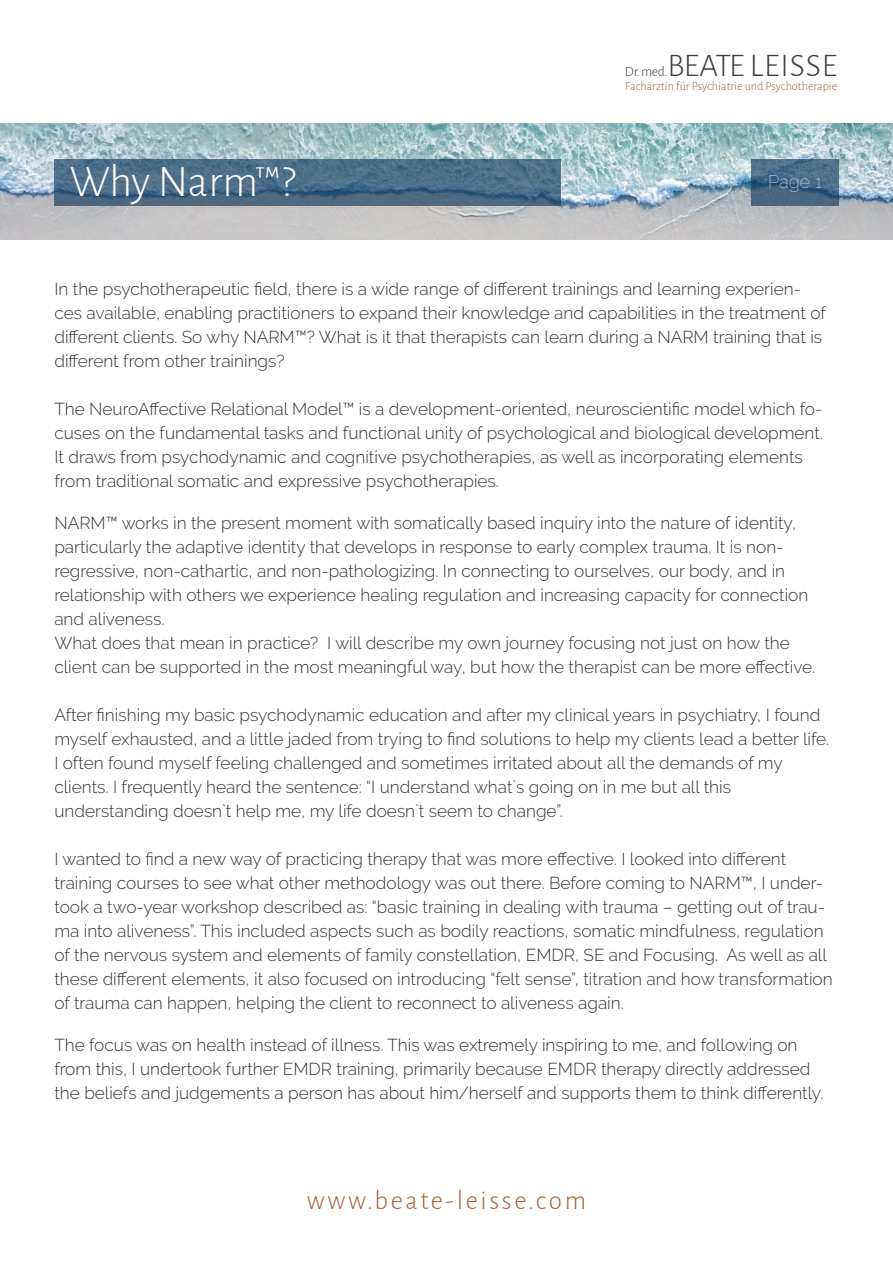
<style>
.page{position:relative;width:893px;height:1263px;background:#fff}
.page>*{position:absolute;margin:0;border:0;box-sizing:border-box;transform-origin:0 0}
.t1{font:300 45px "Alegreya Sans";letter-spacing:-.01em;color:#fff}
.t2{font:300 33px "Alegreya Sans";letter-spacing:.025em;color:#3e3e3f}
.t3{font:300 27px "Alegreya Sans";letter-spacing:.1em;color:#a6633b}
.t4{font:100 18px "Raleway";color:#fff}
.t5{font:300 17.25px/24px "Raleway";color:#303436}
.t6{font:300 14.1px "Alegreya Sans";color:#3e3e3f}
.t7{font:300 12.3px "Alegreya Sans";color:#a6613b}
</style>
<div class="page">
<img style="left:0;top:124px;width:893px;height:115px">
<svg style="left:54px;top:159px;width:506px;height:46px;background:#496b85"></svg>
<svg style="left:752px;top:159px;width:87px;height:46px;background:#456883"></svg>
<p class="t6" style="left:625px;top:62px;width:44px">Dr. med.</p>
<h2 class="t2" style="left:668px;top:44px;width:171px">BEATE LEISSE</h2>
<p class="t7" style="left:625px;top:78px;width:213px">Fachärztin für Psychiatrie und Psychotherapie</p>
<h1 class="t1" style="left:70px;top:153px;width:227px">Why Narm™?</h1>
<p class="t4" style="left:769px;top:172px;width:55px">Page 1</p>
<p class="t5" style="left:54px;top:277px;width:773px">In the psychotherapeutic field, there is a wide range of different trainings and learning experien&shy;ces available, enabling practitioners to expand their knowledge and capabilities in the treatment of different clients. So why NARM™? What is it that therapists can learn during a NARM training that is different from other trainings?</p>
<p class="t5" style="left:54px;top:397px;width:770px">The NeuroAffective Relational Model™ is a development-oriented, neuroscientific model which fo&shy;cuses on the fundamental tasks and functional unity of psychological and biological development.<br>It draws from psychodynamic and cognitive psychotherapies, as well as incorporating elements from traditional somatic and expressive psychotherapies.</p>
<p class="t5" style="left:54px;top:511px;width:762px">NARM™ works in the present moment with somatically based inquiry into the nature of identity, particularly the adaptive identity that develops in response to early complex trauma. It is non&shy;regressive, non-cathartic, and non-pathologizing. In connecting to ourselves, our body, and in relationship with others we experience healing regulation and increasing capacity for connection and aliveness.<br>What does that mean in practice? I will describe my own journey focusing not just on how the client can be supported in the most meaningful way, but how the therapist can be more effective.</p>
<p class="t5" style="left:54px;top:703px;width:776px">After finishing my basic psychodynamic education and after my clinical years in psychiatry, I found myself exhausted, and a little jaded from trying to find solutions to help my clients lead a better life.<br>I often found myself feeling challenged and sometimes irritated about all the demands of my clients. I frequently heard the sentence: “I understand what`s going on in me but all this understanding doesn`t help me, my life doesn`t seem to change”.</p>
<p class="t5" style="left:54px;top:847px;width:780px">I wanted to find a new way of practicing therapy that was more effective. I looked into different training courses to see what other methodology was out there. Before coming to NARM™, I under&shy;took a two-year workshop described as: “basic training in dealing with trauma – getting out of trau&shy;ma into aliveness”. This included aspects such as bodily reactions, somatic mindfulness, regulation of the nervous system and elements of family constellation, EMDR, SE and Focusing. As well as all these different elements, it also focused on introducing “felt sense”, titration and how transformation of trauma can happen, helping the client to reconnect to aliveness again.</p>
<p class="t5" style="left:54px;top:1033px;width:771px">The focus was on health instead of illness. This was extremely inspiring to me, and following on from this, I undertook further EMDR training, primarily because EMDR therapy directly addressed the beliefs and judgements a person has about him/herself and supports them to think differently.</p>
<h3 class="t3" style="left:307px;top:1183px;width:281px">www.beate-leisse.com</h3>
</div>
